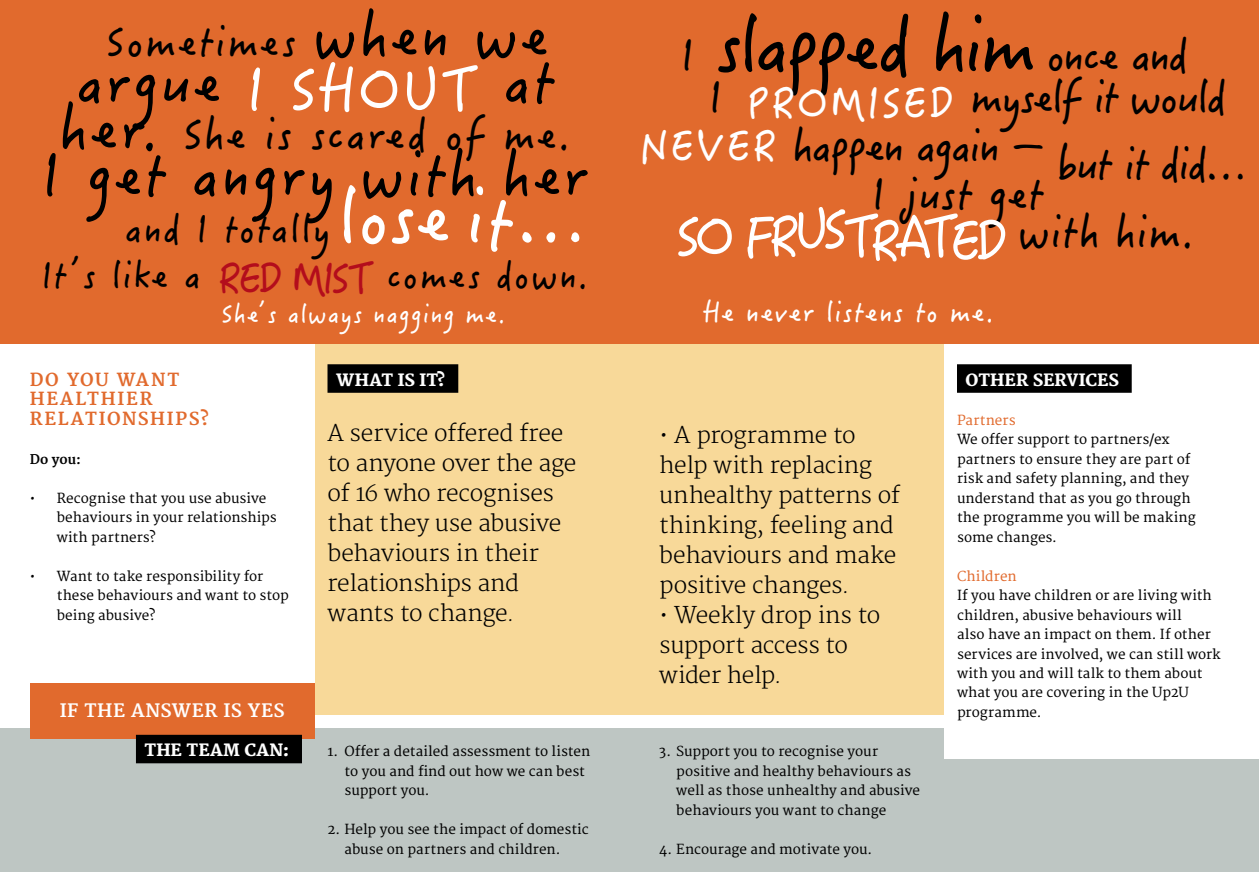
<style>
.page{position:relative;width:1259px;height:893px;background:#fff}
.page>*{position:absolute;margin:0;border:0;box-sizing:border-box;transform-origin:0 0}
.t1{font:71.1px "Hanzi Pen TC W5";color:#000}
.t2{font:70.5px "Hanzi Pen TC W5";color:#fff}
.t3{font:57px "Hanzi Pen TC W5";letter-spacing:.065em;color:#000}
.t4{font:54px "Hanzi Pen TC W5";letter-spacing:-.1em;color:#fff}
.t5{font:41.4px "Hanzi Pen TC W5";letter-spacing:-.01em;color:#000}
.t6{font:41.4px "Hanzi Pen TC W5";letter-spacing:.07em;color:#000}
.t7{font:41.4px "Hanzi Pen TC W5";letter-spacing:.02em;color:#000}
.t8{font:40.5px "Hanzi Pen TC W5";letter-spacing:.055em;color:#000}
.t9{font:40.5px "Hanzi Pen TC W5";color:#b30d1c}
.t10{font:39px "Hanzi Pen TC W5";color:#000}
.t11{font:36px "Hanzi Pen TC W5";color:#000}
.t12{font:34.5px "Hanzi Pen TC W5";letter-spacing:.05em;color:#000}
.t13{font:26.4px "Hanzi Pen TC W5";color:#fff}
.t14{font:24px "Hanzi Pen TC W5";letter-spacing:.06em;color:#fff}
.t15{font:300 22.5px/30px "Merriweather";letter-spacing:-.015em;color:#000}
.t16{font:700 18px "Merriweather";letter-spacing:.025em;color:#fff}
.t17{font:700 17.55px/19.5px "Merriweather";letter-spacing:.095em;color:#e16a2d}
.t18{font:800 16.5px "Merriweather";color:#fff}
.t19{font:13.5px/19.5px "Merriweather";letter-spacing:.005em;color:#000}
.t20{font:13.5px "Merriweather";letter-spacing:.01em;color:#e16a2d}
.t21{font:700 13.05px "Merriweather";color:#000}
.s1{font-size:57px}
.s2{color:#fff}
.s3{font-size:40.5px;color:#b30d1c}
.s4{font-size:41.4px}
</style>
<div class="page">
<div style="left:0;top:728px;width:1259px;height:144px;background:#bec6c3"></div>
<div style="left:944px;top:310px;width:315px;height:449px;background:#fff"></div>
<div style="left:315px;top:344px;width:314px;height:371px;background:#f8d999"></div>
<div style="left:629px;top:344px;width:315px;height:371px;background:#f8d999"></div>
<div style="left:0;top:0;width:1259px;height:344px;background:#e16a2d"></div>
<div style="left:957px;top:364px;width:174px;height:29px;background:#000"></div>
<div style="left:30px;top:684px;width:285px;height:55px;background:#e16a2d"></div>
<div style="left:327px;top:364px;width:131px;height:29px;background:#000"></div>
<div style="left:136px;top:735px;width:166px;height:28px;background:#000"></div>
<h3 class="t10" style="left:107px;top:18px;width:442px">Sometimes <span class="s1">when we</span></h3>
<h3 class="t3" style="left:76px;top:48px;width:480px">argue <span class="s2">I shout</span> at</h3>
<h3 class="t8" style="left:60px;top:110px;width:511px"><span class="s1">her.</span> She is scared of me.</h3>
<h3 class="t3" style="left:42px;top:141px;width:547px">I get angry with her</h3>
<h3 class="t12" style="left:42px;top:255px;width:160px">It’s like a</h3>
<h2 class="t2" style="left:338px;top:175px;width:149px">lose i</h2>
<h3 class="t12" style="left:348px;top:255px;width:241px"><span class="s3">t</span> comes down.</h3>
<h2 class="t2" style="left:487px;top:189px;width:100px">t…</h2>
<h3 class="t11" style="left:125px;top:207px;width:206px">and I totally</h3>
<h3 class="t9" style="left:218px;top:254px;width:117px">red mis</h3>
<h3 class="t14" style="left:222px;top:299px;width:285px">She’s always nagging me.</h3>
<p class="t17" style="left:30px;top:370px;width:181px">DO YOU WANT<br>HEALTHIER<br>RELATIONSHIPS?</p>
<p class="t21" style="left:30px;top:451px;width:53px">Do you:</p>
<p class="t19" style="left:57px;top:489px;width:222px;text-indent:-27px">• Recognise that you use abusive behaviours in your relationships with partners?</p>
<p class="t19" style="left:57px;top:567px;width:233px;text-indent:-27px">• Want to take responsibility for these behaviours and want to stop being abusive?</p>
<p class="t18" style="left:336px;top:370px;width:111px">WHAT IS IT?</p>
<h3 class="t15" style="left:327px;top:419px;width:250px">A service offered free to anyone over the age of 16 who recognises that they use abusive behaviours in their relationships and wants to change.</h3>
<h1 class="t1" style="left:681px;top:3px;width:508px"><span class="s4">I</span> slapped him <span class="s4">once and</span></h1>
<h3 class="t5" style="left:709px;top:72px;width:518px">I <span class="s2">promis ed</span> myself it would</h3>
<h3 class="t6" style="left:640px;top:122px;width:406px"><span class="s2">never</span> happen again –</h3>
<h3 class="t7" style="left:1057px;top:140px;width:190px">but it did…</h3>
<h3 class="t4" style="left:676px;top:204px;width:519px">so frustrated <sup>with</sup> <sup>him.</sup></h3>
<h3 class="t13" style="left:703px;top:297px;width:292px">He never listens to me.</h3>
<h3 class="t7" style="left:872px;top:169px;width:173px">I just get</h3>
<h3 class="t15" style="left:659px;top:421px;width:242px">• A programme to help with replacing unhealthy patterns of thinking, feeling and behaviours and make positive changes.</h3>
<h3 class="t15" style="left:659px;top:601px;width:222px">• Weekly drop ins to support access to wider help.</h3>
<p class="t18" style="left:965px;top:370px;width:155px">OTHER SERVICES</p>
<p class="t20" style="left:957px;top:412px;width:60px">Partners</p>
<p class="t19" style="left:957px;top:430px;width:240px">We offer support to partners/ex partners to ensure they are part of risk and safety planning, and they understand that as you go through the programme you will be making some changes.</p>
<p class="t20" style="left:957px;top:568px;width:61px">Children</p>
<p class="t19" style="left:957px;top:586px;width:265px">If you have children or are living with children, abusive behaviours will<br>also have an impact on them. If other services are involved, we can still work with you and will talk to them about what you are covering in the Up2U</p>
<h3 class="t16" style="left:60px;top:700px;width:226px">IF THE ANSWER IS YES</h3>
<p class="t19" style="left:957px;top:703px;width:86px">programme.</p>
<p class="t18" style="left:144px;top:741px;width:146px">THE TEAM CAN:</p>
<p class="t19" style="left:344px;top:742px;width:247px;text-indent:-17px">1. Offer a detailed assessment to listen to you and find out how we can best support you.</p>
<p class="t19" style="left:344px;top:820px;width:246px;text-indent:-17px">2. Help you see the impact of domestic abuse on partners and children.</p>
<p class="t19" style="left:676px;top:742px;width:245px;text-indent:-17px">3. Support you to recognise your positive and healthy behaviours as well as those unhealthy and abusive behaviours you want to change</p>
<p class="t19" style="left:659px;top:839px;width:214px">4. Encourage and motivate you.</p>
</div>
